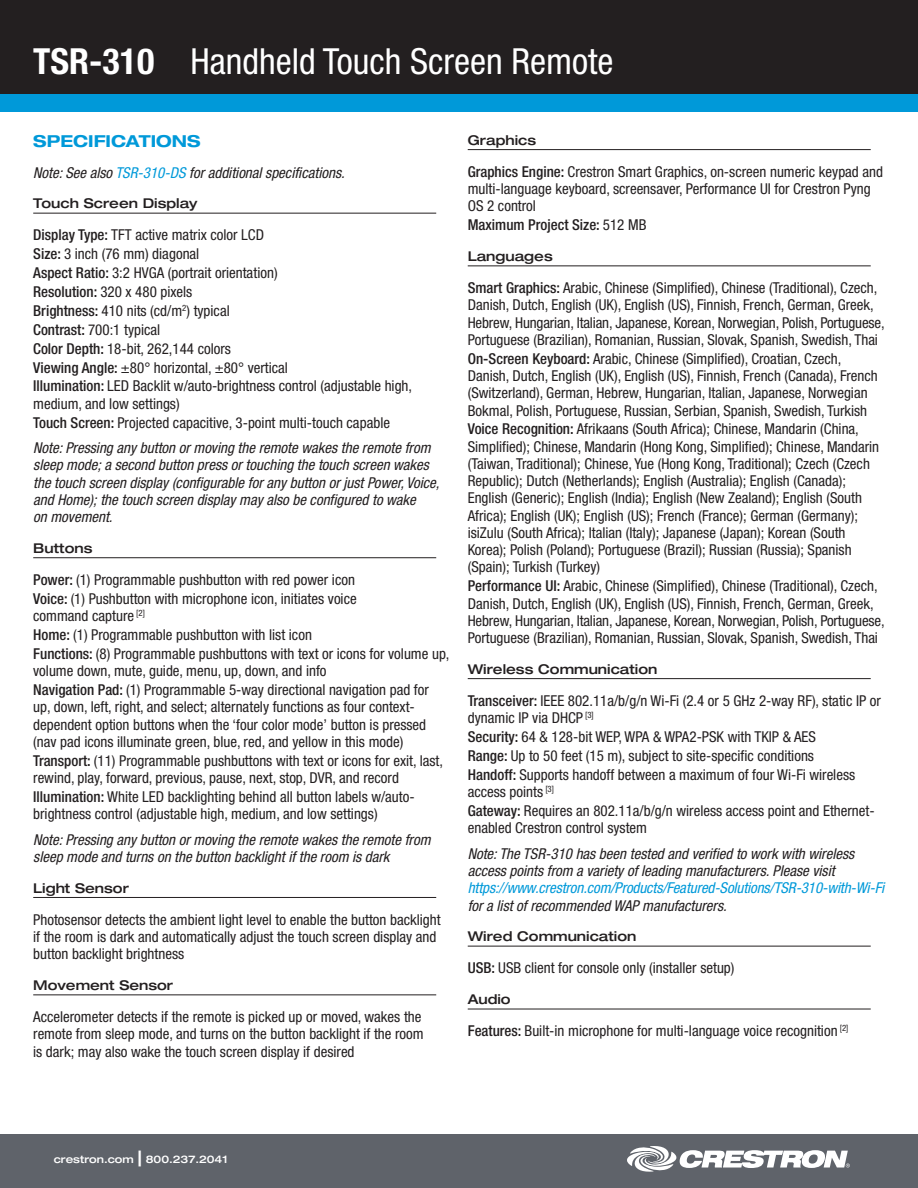
<style>
.page{position:relative;width:918px;height:1188px;background:#fff}
.page>*{position:absolute;margin:0;border:0;box-sizing:border-box;transform-origin:0 0}
.t1{font:condensed 36px "Helvetica Neue LT Std";color:#fff}
.SPECIFICATIONS_title{font:700 expanded 16.5px "Helvetica Neue LT Std";color:#0099d9}
.spec_description{font:condensed 15px/17.2px "Helvetica Neue LT Std";color:#231f20}
.spec_description-2{font:italic condensed 15px/17.2px "Helvetica Neue LT Std";color:#231f20}
.spec_description-3{font:500 condensed 15px "Helvetica Neue LT Std";color:#231f20}
.spec_header{font:500 expanded 13.5px "Helvetica Neue LT Std";color:#231f20}
.t2{font:500 expanded 10.5px "Helvetica Neue LT Std";color:#fff}
.s1{font-weight:700}
.s2{color:#0099d9}
.s3{font-weight:500}
.s4{font-weight:400}
.s5{font-size:21px}
</style>
<div class="page">
<div style="left:0;top:0;width:918px;height:94px;background:#231f20"></div>
<div style="left:0;top:94px;width:918px;height:18px;background:#0099d9"></div>
<div style="left:0;top:1134px;width:918px;height:54px;background:#5f636a"></div>
<svg style="left:627px;top:1146px;width:223px;height:26px"></svg>
<hr style="left:33px;top:213px;width:403px;height:1px;background:#231f20">
<hr style="left:33px;top:557px;width:403px;height:1px;background:#231f20">
<hr style="left:33px;top:897px;width:403px;height:1px;background:#231f20">
<hr style="left:33px;top:994px;width:403px;height:1px;background:#231f20">
<hr style="left:468px;top:149px;width:403px;height:1px;background:#231f20">
<hr style="left:468px;top:265px;width:403px;height:1px;background:#231f20">
<hr style="left:468px;top:678px;width:403px;height:1px;background:#231f20">
<hr style="left:468px;top:946px;width:403px;height:1px;background:#231f20">
<hr style="left:468px;top:1009px;width:403px;height:1px;background:#231f20">
<h1 class="t1" style="left:33px;top:41px;width:582px"><span class="s1">TSR-310</span> Handheld Touch Screen Remote</h1>
<p class="SPECIFICATIONS_title" style="left:33px;top:131px;width:169px">SPECIFICATIONS</p>
<p class="spec_description-2" style="left:33px;top:164px;width:313px">Note: See also <span class="s2">TSR-310-DS</span> for additional specifications.</p>
<p class="spec_header" style="left:33px;top:195px;width:166px">Touch Screen Display</p>
<p class="spec_description" style="left:33px;top:226px;width:232px"><span class="s3">Display Type:</span> TFT active matrix color LCD</p>
<p class="spec_description" style="left:33px;top:245px;width:168px"><span class="s3">Size:</span> 3 inch (76 mm) diagonal</p>
<p class="spec_description" style="left:33px;top:264px;width:246px"><span class="s3">Aspect Ratio:</span> 3:2 HVGA (portrait orientation)</p>
<p class="spec_description" style="left:33px;top:283px;width:161px"><span class="s3">Resolution:</span> 320 x 480 pixels</p>
<p class="spec_description" style="left:33px;top:302px;width:198px"><span class="s3">Brightness:</span> 410 nits (cd/m<sup>2</sup>) typical</p>
<p class="spec_description" style="left:33px;top:321px;width:128px"><span class="s3">Contrast:</span> 700:1 typical</p>
<p class="spec_description" style="left:33px;top:340px;width:199px"><span class="s3">Color Depth:</span> 18-bit, 262,144 colors</p>
<p class="spec_description" style="left:33px;top:358px;width:256px"><span class="s3">Viewing Angle:</span> ±80° horizontal, ±80° vertical</p>
<p class="spec_description" style="left:33px;top:377px;width:380px"><span class="s3">Illumination:</span> LED Backlit w/auto-brightness control (adjustable high, medium, and low settings)</p>
<p class="spec_description" style="left:33px;top:413px;width:358px"><span class="s3">Touch Screen:</span> Projected capacitive, 3-point multi-touch capable</p>
<p class="spec_description-2" style="left:33px;top:440px;width:408px">Note: Pressing any button or moving the remote wakes the remote from sleep mode; a second button press or touching the touch screen wakes the touch screen display (configurable for any button or just Power, Voice, and Home); the touch screen display may also be configured to wake<br>on movement.</p>
<p class="spec_header" style="left:33px;top:540px;width:61px">Buttons</p>
<p class="spec_description" style="left:33px;top:571px;width:323px"><span class="s3">Power:</span> (1) Programmable pushbutton with red power icon</p>
<p class="spec_description" style="left:33px;top:590px;width:325px"><span class="s3">Voice:</span> (1) Pushbutton with microphone icon, initiates voice command capture <sup>[2]</sup></p>
<p class="spec_description" style="left:33px;top:626px;width:280px"><span class="s3">Home:</span> (1) Programmable pushbutton with list icon</p>
<p class="spec_description" style="left:33px;top:645px;width:418px"><span class="s3">Functions:</span> (8) Programmable pushbuttons with text or icons for volume up, volume down, mute, guide, menu, up, down, and info</p>
<p class="spec_description" style="left:33px;top:681px;width:397px"><span class="s3">Navigation Pad:</span> (1) Programmable 5-way directional navigation pad for up, down, left, right, and select; alternately functions as four context&shy;dependent option buttons when the ‘four color mode’ button is pressed (nav pad icons illuminate green, blue, red, and yellow in this mode)</p>
<p class="spec_description" style="left:33px;top:752px;width:411px"><span class="s3">Transport:</span> (11) Programmable pushbuttons with text or icons for exit, last, rewind, play, forward, previous, pause, next, stop, DVR, and record</p>
<p class="spec_description" style="left:33px;top:788px;width:383px"><span class="s3">Illumination:</span> White LED backlighting behind all button labels w/auto&shy;brightness control (adjustable high, medium, and low settings)</p>
<p class="spec_description-2" style="left:33px;top:831px;width:399px">Note: Pressing any button or moving the remote wakes the remote from sleep mode and turns on the button backlight if the room is dark</p>
<p class="spec_header" style="left:33px;top:879px;width:97px">Light Sensor</p>
<p class="spec_description" style="left:33px;top:911px;width:409px">Photosensor detects the ambient light level to enable the button backlight if the room is dark and automatically adjust the touch screen display and button backlight brightness</p>
<p class="spec_header" style="left:33px;top:977px;width:142px">Movement Sensor</p>
<p class="spec_description" style="left:33px;top:1008px;width:392px">Accelerometer detects if the remote is picked up or moved, wakes the remote from sleep mode, and turns on the button backlight if the room is dark; may also wake the touch screen display if desired</p>
<p class="spec_header" style="left:468px;top:131px;width:70px">Graphics</p>
<p class="spec_description" style="left:468px;top:163px;width:417px"><span class="s3">Graphics Engine:</span> Crestron Smart Graphics, on-screen numeric keypad and multi-language keyboard, screensaver, Performance UI for Crestron Pyng<br>OS 2 control</p>
<p class="spec_description-3" style="left:468px;top:216px;width:180px">Maximum Project Size: <span class="s4">512 MB</span></p>
<p class="spec_header" style="left:468px;top:248px;width:87px">Languages</p>
<p class="spec_description" style="left:468px;top:279px;width:418px"><span class="s3">Smart Graphics:</span> Arabic, Chinese (Simplified), Chinese (Traditional), Czech, Danish, Dutch, English (UK), English (US), Finnish, French, German, Greek, Hebrew, Hungarian, Italian, Japanese, Korean, Norwegian, Polish, Portuguese, Portuguese (Brazilian), Romanian, Russian, Slovak, Spanish, Swedish, Thai</p>
<p class="spec_description" style="left:468px;top:350px;width:412px"><span class="s3">On-Screen Keyboard:</span> Arabic, Chinese (Simplified), Croatian, Czech, Danish, Dutch, English (UK), English (US), Finnish, French (Canada), French (Switzerland), German, Hebrew, Hungarian, Italian, Japanese, Norwegian Bokmal, Polish, Portuguese, Russian, Serbian, Spanish, Swedish, Turkish</p>
<p class="spec_description" style="left:468px;top:420px;width:413px"><span class="s3">Voice Recognition:</span> Afrikaans (South Africa); Chinese, Mandarin (China, Simplified); Chinese, Mandarin (Hong Kong, Simplified); Chinese, Mandarin (Taiwan, Traditional); Chinese, Yue (Hong Kong, Traditional); Czech (Czech Republic); Dutch (Netherlands); English (Australia); English (Canada); English (Generic); English (India); English (New Zealand); English (South Africa); English (UK); English (US); French (France); German (Germany); isiZulu (South Africa); Italian (Italy); Japanese (Japan); Korean (South Korea); Polish (Poland); Portuguese (Brazil); Russian (Russia); Spanish (Spain); Turkish (Turkey)</p>
<p class="spec_description" style="left:468px;top:577px;width:418px"><span class="s3">Performance UI:</span> Arabic, Chinese (Simplified), Chinese (Traditional), Czech, Danish, Dutch, English (UK), English (US), Finnish, French, German, Greek, Hebrew, Hungarian, Italian, Japanese, Korean, Norwegian, Polish, Portuguese, Portuguese (Brazilian), Romanian, Russian, Slovak, Spanish, Swedish, Thai</p>
<p class="spec_header" style="left:468px;top:660px;width:191px">Wireless Communication</p>
<p class="spec_description" style="left:468px;top:692px;width:415px"><span class="s3">Transceiver:</span> IEEE 802.11a/b/g/n Wi-Fi (2.4 or 5 GHz 2-way RF), static IP or dynamic IP via DHCP <sup>[3]</sup></p>
<p class="spec_description" style="left:468px;top:728px;width:350px"><span class="s3">Security:</span> 64 &amp; 128-bit WEP, WPA &amp; WPA2-PSK with TKIP &amp; AES</p>
<p class="spec_description" style="left:468px;top:747px;width:348px"><span class="s3">Range:</span> Up to 50 feet (15 m), subject to site-specific conditions</p>
<p class="spec_description" style="left:468px;top:766px;width:389px"><span class="s3">Handoff:</span> Supports handoff between a maximum of four Wi-Fi wireless access points <sup>[3]</sup></p>
<p class="spec_description" style="left:468px;top:802px;width:409px"><span class="s3">Gateway:</span> Requires an 802.11a/b/g/n wireless access point and Ethernet&shy;enabled Crestron control system</p>
<p class="spec_description-2" style="left:468px;top:845px;width:418px">Note: The TSR-310 has been tested and verified to work with wireless access points from a variety of leading manufacturers. Please visit <span class="s2">https://www.crestron.com/Products/Featured-Solutions/TSR-310-with-Wi-Fi </span>for a list of recommended WAP manufacturers.</p>
<p class="spec_header" style="left:468px;top:928px;width:170px">Wired Communication</p>
<p class="spec_description" style="left:468px;top:959px;width:268px"><span class="s3">USB:</span> USB client for console only (installer setup)</p>
<p class="spec_header" style="left:468px;top:991px;width:44px">Audio</p>
<p class="spec_description" style="left:468px;top:1022px;width:382px"><span class="s3">Features:</span> Built-in microphone for multi-language voice recognition <sup>[2]</sup></p>
<p class="t2" style="left:54px;top:1153px;width:175px">crestron.com <span class="s5">|</span> 800.237.2041</p>
</div>
